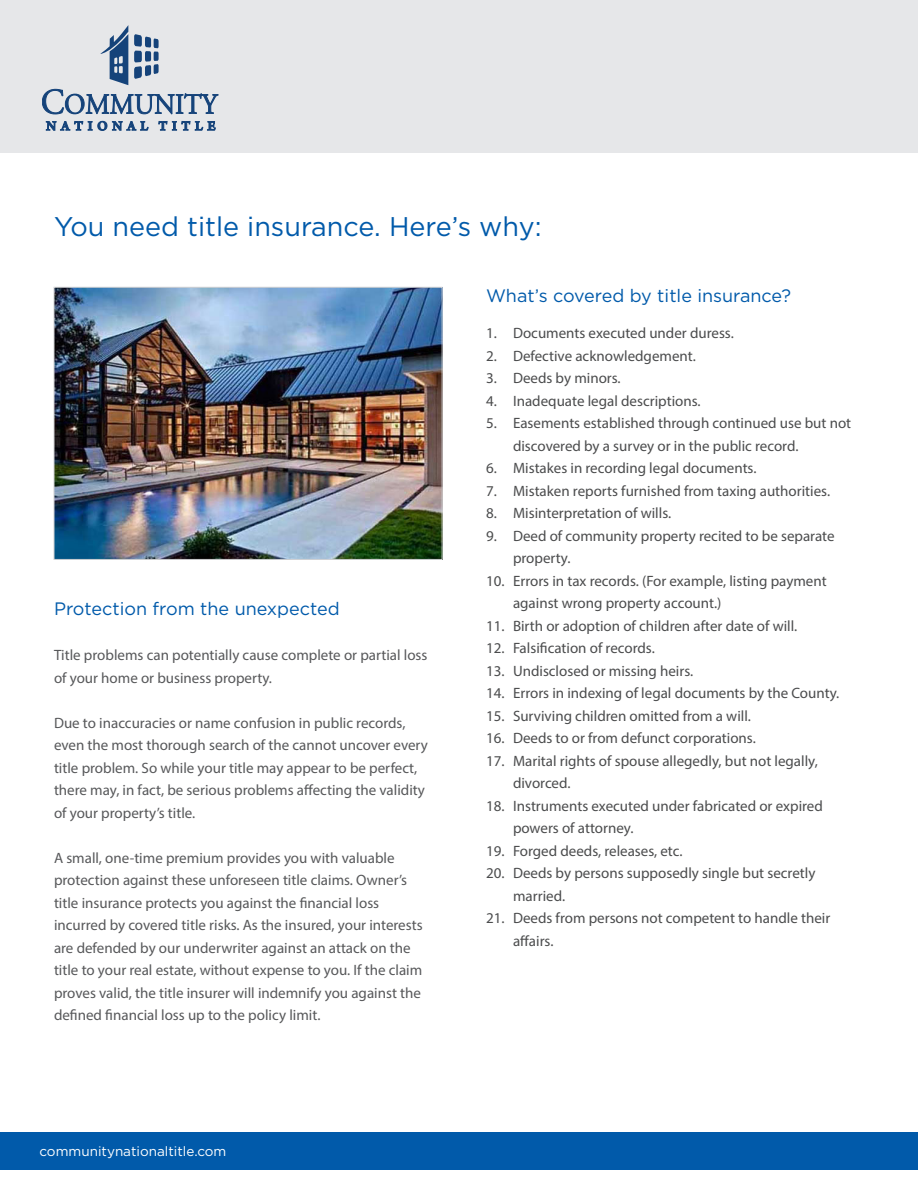
<style>
.page{position:relative;width:918px;height:1188px;background:#fff}
.page>*{position:absolute;margin:0;border:0;box-sizing:border-box;transform-origin:0 0}
.t1{font:27px "Gotham";color:#015aaa}
.t2{font:18px "Gotham";color:#015aaa}
.t3{font:15px/22.5px "Myriad Pro";color:#4b4c4d}
.t4{font:15px/22.5px "Myriad Pro";color:#57585a}
.t5{font:13.5px "Gotham";color:#fff}
</style>
<div class="page">
<div style="left:0;top:1133px;width:918px;height:37px;background:#015aaa"></div>
<div style="left:0;top:0;width:918px;height:153px;background:#e6e7e9"></div>
<svg style="left:42px;top:25px;width:176px;height:105px"></svg>
<img style="left:56px;top:289px;width:384px;height:269px">
<div style="left:54px;top:287px;width:388px;height:273px;border:1px solid #d1d2d4"></div>
<p class="t1" style="left:54px;top:211px;width:489px">You need title insurance. Here’s why:</p>
<p class="t2" style="left:54px;top:599px;width:287px">Protection from the unexpected</p>
<p class="t4" style="left:54px;top:644px;width:375px">Title problems can potentially cause complete or partial loss of your home or business property.</p>
<p class="t4" style="left:54px;top:711px;width:375px">Due to inaccuracies or name confusion in public records, even the most thorough search of the cannot uncover every title problem. So while your title may appear to be perfect, there may, in fact, be serious problems affecting the validity of your property’s title.</p>
<p class="t4" style="left:54px;top:846px;width:370px">A small, one-time premium provides you with valuable protection against these unforeseen title claims. Owner’s title insurance protects you against the financial loss incurred by covered title risks. As the insured, your interests are defended by our underwriter against an attack on the title to your real estate, without expense to you. If the claim proves valid, the title insurer will indemnify you against the defined financial loss up to the policy limit.</p>
<p class="t5" style="left:39px;top:1144px;width:188px">communitynationaltitle.com</p>
<p class="t2" style="left:486px;top:286px;width:307px">What’s covered by title insurance?</p>
<p class="t3" style="left:486px;top:322px;width:249px">1. Documents executed under duress.</p>
<p class="t3" style="left:486px;top:344px;width:211px">2. Defective acknowledgement.</p>
<p class="t3" style="left:486px;top:367px;width:136px">3. Deeds by minors.</p>
<p class="t3" style="left:486px;top:389px;width:216px">4. Inadequate legal descriptions.</p>
<p class="t3" style="left:513px;top:412px;width:340px;text-indent:-27px">5. Easements established through continued use but not discovered by a survey or in the public record.</p>
<p class="t3" style="left:486px;top:457px;width:272px">6. Mistakes in recording legal documents.</p>
<p class="t3" style="left:486px;top:479px;width:346px">7. Mistaken reports furnished from taxing authorities.</p>
<p class="t3" style="left:486px;top:502px;width:187px">8. Misinterpretation of wills.</p>
<p class="t3" style="left:513px;top:524px;width:323px;text-indent:-27px">9. Deed of community property recited to be separate property.</p>
<p class="t3" style="left:513px;top:569px;width:315px;text-indent:-27px">10. Errors in tax records. (For example, listing payment against wrong property account.)</p>
<p class="t3" style="left:486px;top:614px;width:313px">11. Birth or adoption of children after date of will.</p>
<p class="t3" style="left:486px;top:637px;width:170px">12. Falsification of records.</p>
<p class="t3" style="left:486px;top:659px;width:209px">13. Undisclosed or missing heirs.</p>
<p class="t3" style="left:486px;top:682px;width:355px">14. Errors in indexing of legal documents by the County.</p>
<p class="t3" style="left:486px;top:704px;width:266px">15. Surviving children omitted from a will.</p>
<p class="t3" style="left:486px;top:727px;width:271px">16. Deeds to or from defunct corporations.</p>
<p class="t3" style="left:513px;top:749px;width:306px;text-indent:-27px">17. Marital rights of spouse allegedly, but not legally, divorced.</p>
<p class="t3" style="left:513px;top:794px;width:311px;text-indent:-27px">18. Instruments executed under fabricated or expired powers of attorney.</p>
<p class="t3" style="left:486px;top:839px;width:198px">19. Forged deeds, releases, etc.</p>
<p class="t3" style="left:513px;top:862px;width:304px;text-indent:-27px">20. Deeds by persons supposedly single but secretly married.</p>
<p class="t3" style="left:513px;top:907px;width:319px;text-indent:-27px">21. Deeds from persons not competent to handle their affairs.</p>
</div>
